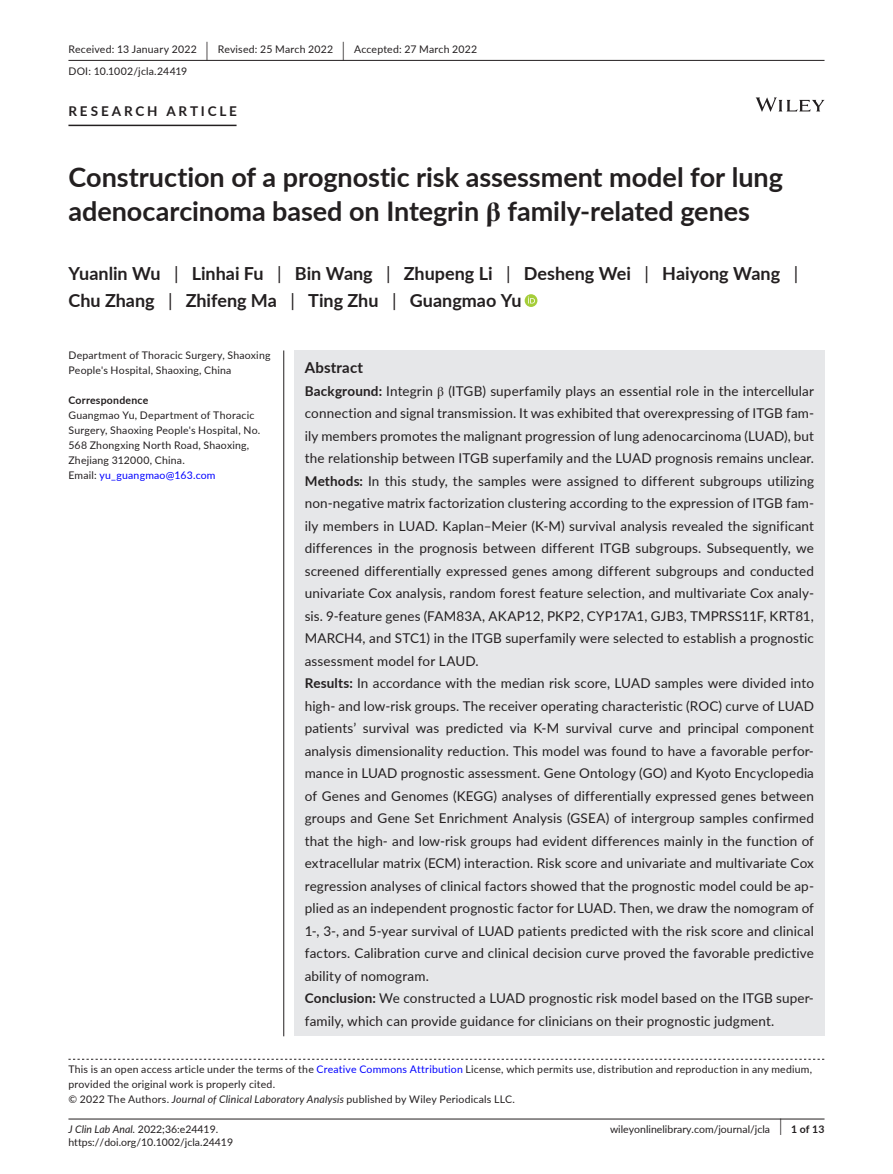
<style>
.page{position:relative;width:893px;height:1174px;background:#fff}
.page>*{position:absolute;margin:0;border:0;box-sizing:border-box;transform-origin:0 0}
.t1{font:700 27px/34.5px "Lato";color:#231f20}
.t2{font:700 18px/27px "Lato";color:#231f20}
.t3{font:700 15px "Lato";letter-spacing:.015em;color:#231f20}
.t4{font:13.5px/22.5px "Lato";letter-spacing:.01em;color:#231f20}
.t5{font:700 13.5px "Lato";letter-spacing:.21em;color:#231f20}
.t6{font:10.5px/15px "Lato";letter-spacing:.02em;color:#231f20}
.t7{font:10.5px "Lato";color:#231f20}
.t8{font:700 10.5px "Lato";letter-spacing:.02em;color:#231f20}
.s1{font-size:19.65px}
.s2{font-family:"STIX"}
.s3{font-weight:400}
.s4{color:#00f}
.s5{font-weight:700}
.s6{font-style:italic}
.s7{font-weight:400;font-size:17.4px}
</style>
<div class="page">
<hr style="left:68px;top:1118px;width:756px;height:1px;background:#231f20">
<svg style="left:756px;top:97px;width:68px;height:15px"></svg>
<hr style="left:68px;top:60px;width:756px;height:1px;background:#231f20">
<hr style="left:68px;top:125px;width:169px;height:1px;background:#231f20">
<svg style="left:525px;top:294px;width:12px;height:13px"></svg>
<svg style="left:528px;top:296px;width:7px;height:7px"></svg>
<svg style="left:68px;top:1058px;width:756px;height:1px"></svg>
<div style="left:294px;top:350px;width:530px;height:686px;background:#e6e7e9"></div>
<hr style="left:283px;top:350px;width:1px;height:686px;background:#231f20">
<p class="t6" style="left:68px;top:38px;width:410px;line-height:21.8px">Received: 13 January 2022 <span class="s1">|</span> Revised: 25 March 2022 <span class="s1">|</span> Accepted: 27 March 2022<br>DOI: 10.1002/jcla.24419</p>
<p class="t5" style="left:68px;top:101px;width:170px">RESEARCH ARTICLE</p>
<h1 class="t1" style="left:68px;top:159px;width:716px">Construction of a prognostic risk assessment model for lung adenocarcinoma based on Integrin <span class="s2">β</span> family-related genes</h1>
<h2 class="t2" style="left:68px;top:259px;width:731px">Yuanlin Wu <span class="s3">|</span> Linhai Fu <span class="s3">|</span> Bin Wang <span class="s3">|</span> Zhupeng Li <span class="s3">|</span> Desheng Wei <span class="s3">|</span> Haiyong Wang <span class="s3">|<br></span>Chu Zhang <span class="s3">|</span> Zhifeng Ma <span class="s3">|</span> Ting Zhu <span class="s3">|</span> Guangmao Yu</h2>
<p class="t6" style="left:68px;top:347px;width:204px">Department of Thoracic Surgery, Shaoxing<br>People's Hospital, Shaoxing, China</p>
<p class="t8" style="left:68px;top:392px;width:81px">Correspondence</p>
<p class="t6" style="left:68px;top:407px;width:193px">Guangmao Yu, Department of Thoracic Surgery, Shaoxing People's Hospital, No.<br>568 Zhongxing North Road, Shaoxing, Zhejiang 312000, China.<br>Email: <span class="s4">yu_guangmao@163.com</span></p>
<p class="t3" style="left:305px;top:356px;width:60px">Abstract</p>
<p class="t4" style="left:305px;top:379px;width:511px"><span class="s5">Background:</span> Integrin <span class="s2">β</span> (ITGB) superfamily plays an essential role in the intercellular connection and signal transmission. It was exhibited that overexpressing of ITGB fam&shy;ily members promotes the malignant progression of lung adenocarcinoma (LUAD), but the relationship between ITGB superfamily and the LUAD prognosis remains unclear.<br><span class="s5">Methods:</span> In this study, the samples were assigned to different subgroups utilizing non-negative matrix factorization clustering according to the expression of ITGB fam&shy;ily members in LUAD. Kaplan–Meier (K-M) survival analysis revealed the significant differences in the prognosis between different ITGB subgroups. Subsequently, we screened differentially expressed genes among different subgroups and conducted univariate Cox analysis, random forest feature selection, and multivariate Cox analy&shy;sis. 9-feature genes (FAM83A, AKAP12, PKP2, CYP17A1, GJB3, TMPRSS11F, KRT81, MARCH4, and STC1) in the ITGB superfamily were selected to establish a prognostic assessment model for LAUD.<br><span class="s5">Results:</span> In accordance with the median risk score, LUAD samples were divided into high- and low-risk groups. The receiver operating characteristic (ROC) curve of LUAD patients’ survival was predicted via K-M survival curve and principal component analysis dimensionality reduction. This model was found to have a favorable perfor&shy;mance in LUAD prognostic assessment. Gene Ontology (GO) and Kyoto Encyclopedia of Genes and Genomes (KEGG) analyses of differentially expressed genes between groups and Gene Set Enrichment Analysis (GSEA) of intergroup samples confirmed that the high- and low-risk groups had evident differences mainly in the function of extracellular matrix (ECM) interaction. Risk score and univariate and multivariate Cox regression analyses of clinical factors showed that the prognostic model could be ap&shy;plied as an independent prognostic factor for LUAD. Then, we draw the nomogram of 1-, 3-, and 5-year survival of LUAD patients predicted with the risk score and clinical factors. Calibration curve and clinical decision curve proved the favorable predictive ability of nomogram.<br><span class="s5">Conclusion:</span> We constructed a LUAD prognostic risk model based on the ITGB super&shy;family, which can provide guidance for clinicians on their prognostic judgment.</p>
<p class="t6" style="left:68px;top:1061px;width:745px">This is an open access article under the terms of the <span class="s4">Creative Commons Attribution</span> License, which permits use, distribution and reproduction in any medium, provided the original work is properly cited.<br>© 2022 The Authors. <span class="s6">Journal of Clinical Laboratory Analysis</span> published by Wiley Periodicals LLC.</p>
<p class="t7" style="left:68px;top:1121px;width:151px"><span class="s6">J Clin Lab Anal.</span> 2022;36:e24419.</p>
<p class="t8" style="left:779px;top:1121px;width:46px"><span class="s7">|</span> 1 of 13</p>
<p class="t7" style="left:68px;top:1135px;width:166px">https://doi.org/10.1002/jcla.24419</p>
<p class="t7" style="left:610px;top:1121px;width:162px">wileyonlinelibrary.com/journal/jcla</p>
</div>
